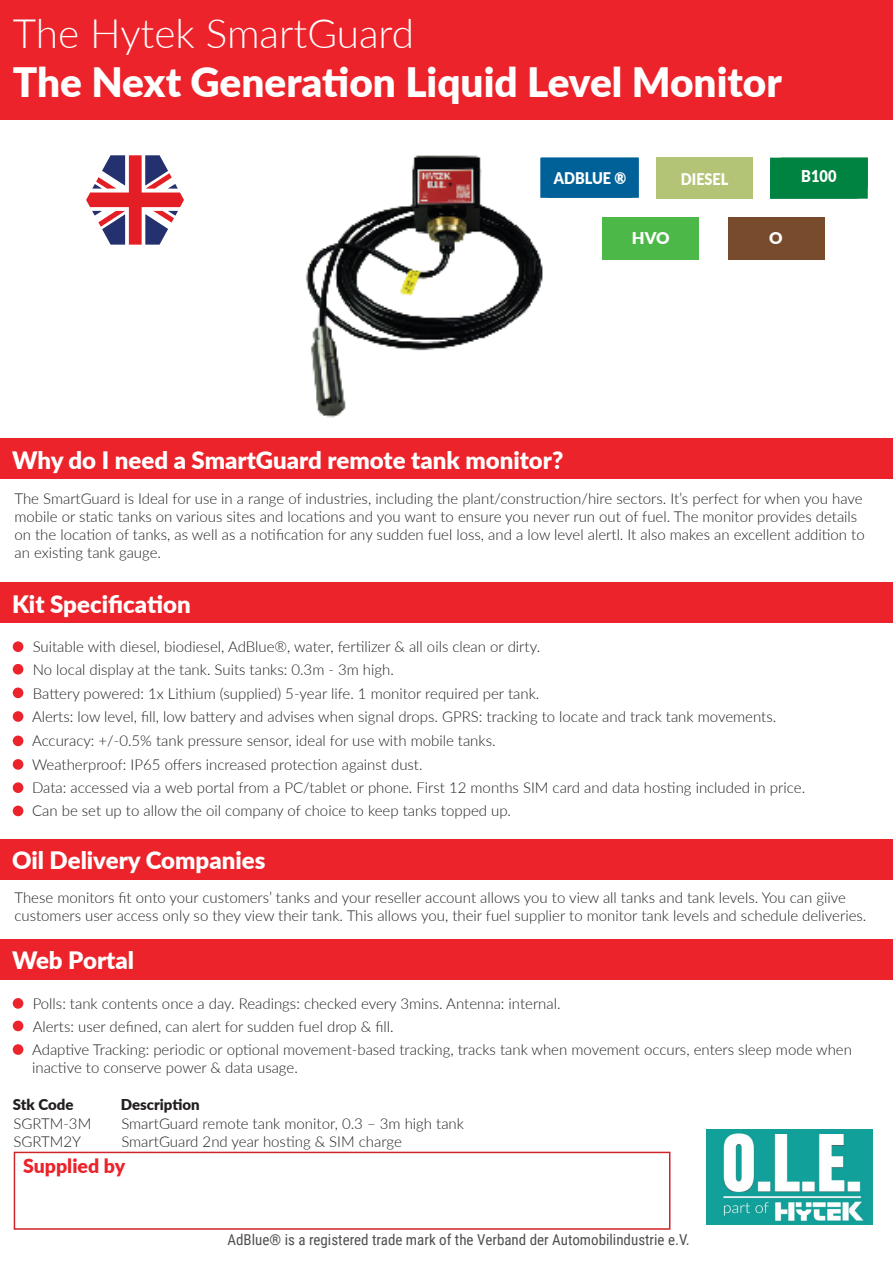
<style>
.page{position:relative;width:893px;height:1263px;background:#fff}
.page>*{position:absolute;margin:0;border:0;box-sizing:border-box;transform-origin:0 0}
.t1{font:900 40.5px "Lato";color:#fff}
.t2{font:300 40.5px "Lato";color:#fff}
.t3{font:900 24px "Lato";color:#fff}
.t4{font:900 19.5px "Lato";color:#ec232a}
.t5{font:900 16.35px "Lato";color:#fff;scale:.9 1}
.t6{font:900 16.35px "Lato";color:#fff}
.t7{font:900 16.05px "Lato";color:#fff;scale:.9 1}
.t8{font:300 15px/18px "Lato";color:#231f20}
.t9{font:15px "Roboto Condensed";color:#4e4f50}
.t10{font:900 15px "Lato";color:#231f20}
</style>
<div class="page">
<img style="left:260px;top:155px;width:337px;height:284px">
<div style="left:0;top:0;width:893px;height:120px;background:#ec232a"></div>
<div style="left:0;top:439px;width:893px;height:40px;background:#ec232a"></div>
<div style="left:0;top:582px;width:893px;height:41px;background:#ec232a"></div>
<div style="left:13px;top:641px;width:10px;height:11px;background:#ec232a;border-radius:50%"></div>
<div style="left:13px;top:664px;width:10px;height:10px;background:#ec232a;border-radius:50%"></div>
<div style="left:13px;top:687px;width:10px;height:11px;background:#ec232a;border-radius:50%"></div>
<div style="left:13px;top:711px;width:10px;height:11px;background:#ec232a;border-radius:50%"></div>
<div style="left:13px;top:735px;width:10px;height:11px;background:#ec232a;border-radius:50%"></div>
<div style="left:13px;top:759px;width:10px;height:11px;background:#ec232a;border-radius:50%"></div>
<div style="left:13px;top:782px;width:10px;height:11px;background:#ec232a;border-radius:50%"></div>
<div style="left:13px;top:806px;width:10px;height:10px;background:#ec232a;border-radius:50%"></div>
<div style="left:0;top:839px;width:893px;height:41px;background:#ec232a"></div>
<div style="left:0;top:939px;width:893px;height:41px;background:#ec232a"></div>
<div style="left:13px;top:998px;width:10px;height:11px;background:#ec232a;border-radius:50%"></div>
<div style="left:13px;top:1020px;width:10px;height:11px;background:#ec232a;border-radius:50%"></div>
<div style="left:13px;top:1044px;width:10px;height:11px;background:#ec232a;border-radius:50%"></div>
<div style="left:14px;top:1152px;width:656px;height:78px;background:#fff;border:2px solid #d1232a"></div>
<svg style="left:86px;top:155px;width:98px;height:90px"></svg>
<div style="left:656px;top:158px;width:97px;height:41px;background:#b4c477"></div>
<div style="left:770px;top:158px;width:98px;height:41px;background:#008240"></div>
<div style="left:540px;top:158px;width:99px;height:40px;background:#006198"></div>
<div style="left:603px;top:217px;width:96px;height:43px;background:#4cb848"></div>
<div style="left:728px;top:217px;width:96px;height:43px;background:#794b2d"></div>
<img style="left:706px;top:1129px;width:167px;height:96px">
<p class="t2" style="left:13px;top:6px;width:403px">The Hytek SmartGuard</p>
<p class="t1" style="left:13px;top:52px;width:771px">The Next Generation Liquid Level Monitor</p>
<p class="t7" style="left:554px;top:166px;width:82px">ADBLUE ®</p>
<p class="t7" style="left:681px;top:167px;width:54px">DIESEL</p>
<p class="t5" style="left:801px;top:164px;width:41px">B100</p>
<p class="t6" style="left:632px;top:226px;width:39px">HVO</p>
<p class="t6" style="left:769px;top:226px;width:15px">O</p>
<p class="t3" style="left:12px;top:442px;width:553px">Why do I need a SmartGuard remote tank monitor?</p>
<p class="t8" style="left:14px;top:489px;width:852px">The SmartGuard is Ideal for use in a range of industries, including the plant/construction/hire sectors. It’s perfect for when you have mobile or static tanks on various sites and locations and you want to ensure you never run out of fuel. The monitor provides details on the location of tanks, as well as a notification for any sudden fuel loss, and a low level alertl. It also makes an excellent addition to an existing tank gauge.</p>
<p class="t3" style="left:12px;top:586px;width:180px">Kit Specification</p>
<p class="t8" style="left:33px;top:637px;width:509px">Suitable with diesel, biodiesel, AdBlue®, water, fertilizer &amp; all oils clean or dirty.</p>
<p class="t8" style="left:33px;top:660px;width:363px">No local display at the tank. Suits tanks: 0.3m - 3m high.</p>
<p class="t8" style="left:33px;top:684px;width:508px">Battery powered: 1x Lithium (supplied) 5-year life. 1 monitor required per tank.</p>
<p class="t8" style="left:32px;top:707px;width:746px">Alerts: low level, fill, low battery and advises when signal drops. GPRS: tracking to locate and track tank movements.</p>
<p class="t8" style="left:32px;top:731px;width:465px">Accuracy: +/-0.5% tank pressure sensor, ideal for use with mobile tanks.</p>
<p class="t8" style="left:32px;top:755px;width:392px">Weatherproof: IP65 offers increased protection against dust.</p>
<p class="t8" style="left:32px;top:778px;width:775px">Data: accessed via a web portal from a PC/tablet or phone. First 12 months SIM card and data hosting included in price.</p>
<p class="t8" style="left:32px;top:801px;width:481px">Can be set up to allow the oil company of choice to keep tanks topped up.</p>
<p class="t3" style="left:12px;top:842px;width:255px">Oil Delivery Companies</p>
<p class="t8" style="left:14px;top:888px;width:853px">These monitors fit onto your customers’ tanks and your reseller account allows you to view all tanks and tank levels. You can giive customers user access only so they view their tank. This allows you, their fuel supplier to monitor tank levels and schedule deliveries.</p>
<p class="t3" style="left:12px;top:942px;width:124px">Web Portal</p>
<p class="t8" style="left:33px;top:994px;width:529px">Polls: tank contents once a day. Readings: checked every 3mins. Antenna: internal.</p>
<p class="t8" style="left:33px;top:1017px;width:362px">Alerts: user defined, can alert for sudden fuel drop &amp; fill.</p>
<p class="t8" style="left:32px;top:1040px;width:821px">Adaptive Tracking: periodic or optional movement-based tracking, tracks tank when movement occurs, enters sleep mode when inactive to conserve power &amp; data usage.</p>
<p class="t10" style="left:13px;top:1093px;width:62px">Stk Code</p>
<p class="t10" style="left:121px;top:1093px;width:80px">Description</p>
<p class="t8" style="left:13px;top:1113px;width:79px">SGRTM-3M</p>
<p class="t8" style="left:121px;top:1113px;width:344px">SmartGuard remote tank monitor, 0.3 – 3m high tank</p>
<p class="t8" style="left:13px;top:1132px;width:69px">SGRTM2Y</p>
<p class="t8" style="left:121px;top:1132px;width:282px">SmartGuard 2nd year hosting &amp; SIM charge</p>
<p class="t4" style="left:23px;top:1151px;width:104px">Supplied by</p>
<p class="t9" style="left:227px;top:1229px;width:464px">AdBlue® is a registered trade mark of the Verband der Automobilindustrie e.V.</p>
</div>
